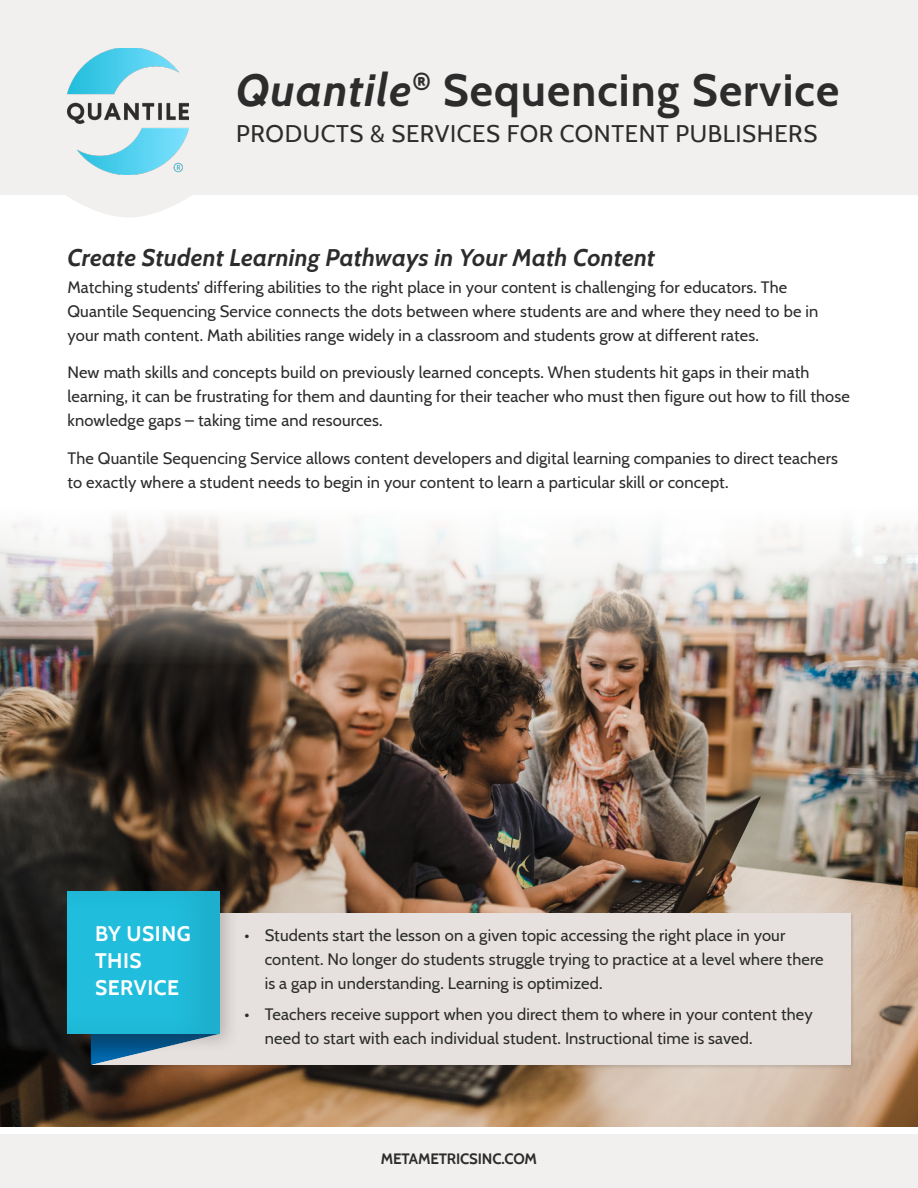
<style>
.page{position:relative;width:918px;height:1188px;background:#fff}
.page>*{position:absolute;margin:0;border:0;box-sizing:border-box;transform-origin:0 0}
.t1{font:700 45px "Cabin";letter-spacing:.025em;color:#2c2c2c}
.t2{font:italic 700 24px "Cabin";letter-spacing:.01em;color:#2c2c2c}
.t3{font:24px "Cabin";letter-spacing:.025em;color:#2c2c2c}
.t4{font:700 21px/27px "Cabin";letter-spacing:.025em;color:#fff}
.t5{font:16.5px/24px "Cabin";letter-spacing:.01em;color:#2c2c2c}
.t6{font:700 15px "Cabin";letter-spacing:-.01em;color:#2c2c2c}
.s1{font-style:italic}
</style>
<div class="page">
<img style="left:0;top:665px;width:918px;height:462px">
<img style="left:0;top:516px;width:918px;height:149px">
<div style="left:0;top:1132px;width:918px;height:56px;background:#f2f0ee"></div>
<div style="left:0;top:1127px;width:918px;height:7px;background:#fff"></div>
<div style="left:0;top:0;width:918px;height:195px;background:#f2f0ee"></div>
<svg style="left:66px;top:195px;width:126px;height:22px"></svg>
<div style="left:91px;top:912px;width:764px;height:158px;background:#2c2c2c;opacity:.15"></div>
<div style="left:92px;top:913px;width:758px;height:152px;background:#e6e1de"></div>
<div style="left:89px;top:1032px;width:134px;height:34px;background:#2c2c2c;opacity:.4"></div>
<div style="left:57px;top:881px;width:184px;height:173px;background:#2c2c2c;opacity:.25"></div>
<div style="left:67px;top:889px;width:156px;height:146px;background:#173c50;opacity:.1"></div>
<img style="left:67px;top:48px;width:122px;height:127px">
<h1 class="t1" style="left:236px;top:55px;width:605px"><span class="s1">Quantile</span><sup>®</sup> Sequencing Service</h1>
<h2 class="t3" style="left:236px;top:115px;width:583px">PRODUCTS &amp; SERVICES FOR CONTENT PUBLISHERS</h2>
<h2 class="t2" style="left:68px;top:239px;width:589px">Create Student Learning Pathways in Your Math Content</h2>
<p class="t5" style="left:68px;top:274px;width:752px">Matching students’ differing abilities to the right place in your content is challenging for educators. The<br>Quantile Sequencing Service connects the dots between where students are and where they need to be in your math content. Math abilities range widely in a classroom and students grow at different rates.</p>
<p class="t5" style="left:68px;top:359px;width:784px">New math skills and concepts build on previously learned concepts. When students hit gaps in their math learning, it can be frustrating for them and daunting for their teacher who must then figure out how to fill those knowledge gaps – taking time and resources.</p>
<p class="t5" style="left:68px;top:445px;width:772px">The Quantile Sequencing Service allows content developers and digital learning companies to direct teachers to exactly where a student needs to begin in your content to learn a particular skill or concept.</p>
<p class="t4" style="left:95px;top:919px;width:97px">BY USING<br>THIS<br>SERVICE</p>
<p class="t5" style="left:265px;top:922px;width:560px;text-indent:-20px">• Students start the lesson on a given topic accessing the right place in your content. No longer do students struggle trying to practice at a level where there is a gap in understanding. Learning is optimized.</p>
<p class="t5" style="left:265px;top:1001px;width:550px;text-indent:-20px">• Teachers receive support when you direct them to where in your content they need to start with each individual student. Instructional time is saved.</p>
<p class="t6" style="left:381px;top:1147px;width:158px">METAMETRICSINC.COM</p>
</div>
